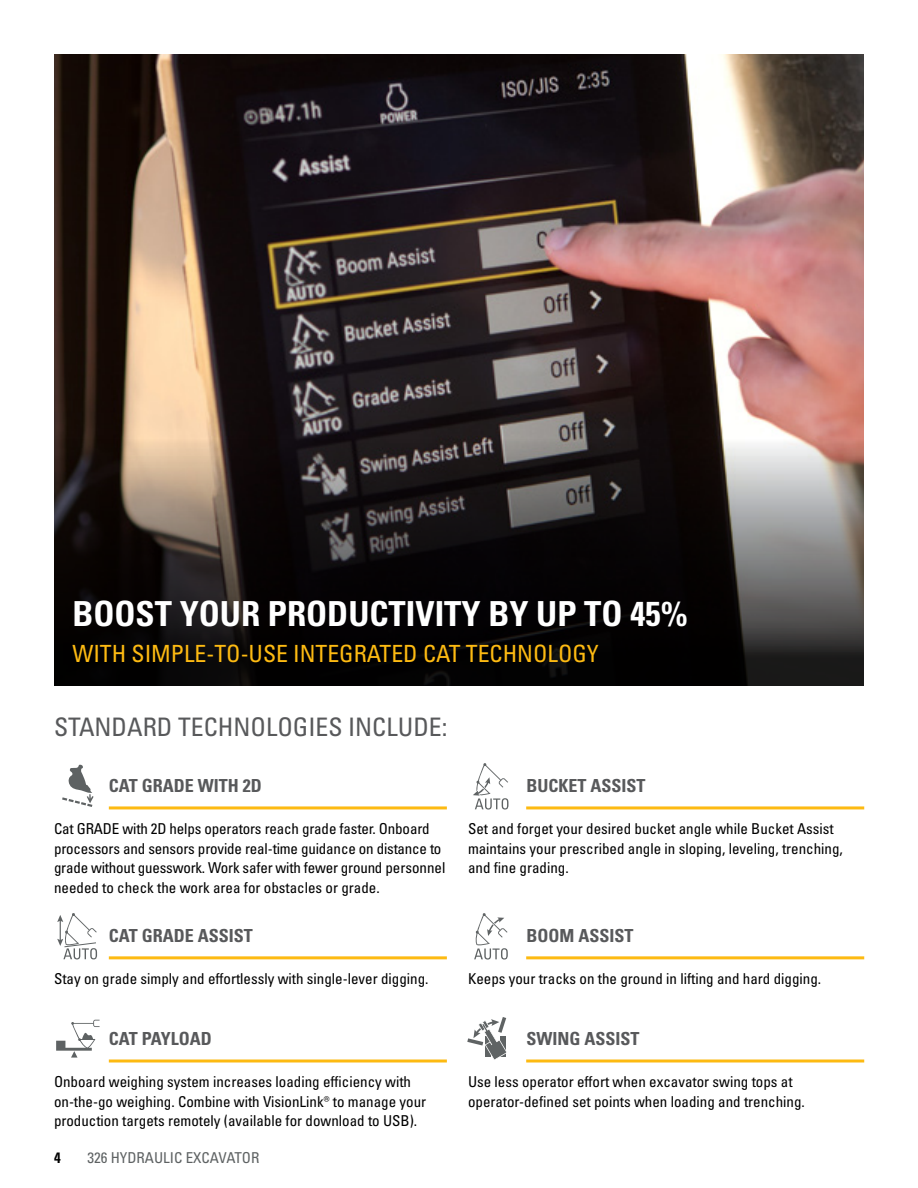
<style>
.page{position:relative;width:918px;height:1188px;background:#fff}
.page>*{position:absolute;margin:0;border:0;box-sizing:border-box;transform-origin:0 0}
.t1{font:34.5px "Univers LTCYR 67 Bold Cond";color:#fff}
.t2{font:condensed 25.5px "Univers LTCYR 57";color:#58595b}
.t3{font:condensed 23.7px "Univers LTCYR 57";color:#fdba12}
.t4{font:18px "Univers LTCYR 67 Bold Cond";color:#58595b}
.t5{font:condensed 15px/19.5px "Univers LTCYR 57";color:#000}
.t6{font:condensed 15px "Univers LTCYR 57";color:#5e6263}
.t7{font:15px "Univers LTCYR 67 Bold Cond";color:#000}
</style>
<div class="page">
<img style="left:54px;top:54px;width:810px;height:632px">
<hr style="left:109px;top:806px;width:338px;height:3px;background:#fdba12">
<hr style="left:109px;top:956px;width:338px;height:3px;background:#fdba12">
<hr style="left:526px;top:806px;width:338px;height:3px;background:#fdba12">
<hr style="left:526px;top:956px;width:338px;height:3px;background:#fdba12">
<hr style="left:109px;top:1060px;width:338px;height:3px;background:#fdba12">
<hr style="left:526px;top:1060px;width:338px;height:3px;background:#fdba12">
<svg style="left:62px;top:764px;width:32px;height:43px"></svg>
<svg style="left:57px;top:913px;width:41px;height:46px"></svg>
<svg style="left:56px;top:1020px;width:44px;height:38px"></svg>
<svg style="left:473px;top:763px;width:36px;height:47px"></svg>
<svg style="left:474px;top:913px;width:34px;height:47px"></svg>
<svg style="left:467px;top:1017px;width:40px;height:43px"></svg>
<h1 class="t1" style="left:72px;top:592px;width:617px">BOOST YOUR PRODUCTIVITY BY UP TO 45%</h1>
<h3 class="t3" style="left:72px;top:638px;width:528px">WITH SIMPLE-TO-USE INTEGRATED CAT TECHNOLOGY</h3>
<h2 class="t2" style="left:54px;top:711px;width:395px">STANDARD TECHNOLOGIES INCLUDE:</h2>
<p class="t4" style="left:109px;top:775px;width:154px">CAT GRADE WITH 2D</p>
<p class="t4" style="left:527px;top:775px;width:121px">BUCKET ASSIST</p>
<p class="t5" style="left:54px;top:819px;width:393px">Cat GRADE with 2D helps operators reach grade faster. Onboard processors and sensors provide real-time guidance on distance to grade without guesswork. Work safer with fewer ground personnel needed to check the work area for obstacles or grade.</p>
<p class="t5" style="left:468px;top:819px;width:376px">Set and forget your desired bucket angle while Bucket Assist maintains your prescribed angle in sloping, leveling, trenching, and fine grading.</p>
<p class="t4" style="left:109px;top:924px;width:145px">CAT GRADE ASSIST</p>
<p class="t4" style="left:527px;top:924px;width:109px">BOOM ASSIST</p>
<p class="t5" style="left:54px;top:969px;width:376px">Stay on grade simply and effortlessly with single-lever digging.</p>
<p class="t5" style="left:468px;top:969px;width:355px">Keeps your tracks on the ground in lifting and hard digging.</p>
<p class="t4" style="left:109px;top:1028px;width:105px">CAT PAYLOAD</p>
<p class="t4" style="left:527px;top:1028px;width:115px">SWING ASSIST</p>
<p class="t5" style="left:54px;top:1072px;width:374px">Onboard weighing system increases loading efficiency with on-the-go weighing. Combine with VisionLink® to manage your production targets remotely (available for download to USB).</p>
<p class="t5" style="left:468px;top:1072px;width:338px">Use less operator effort when excavator swing tops at operator-defined set points when loading and trenching.</p>
<p class="t7" style="left:54px;top:1148px;width:8px">4</p>
<p class="t6" style="left:87px;top:1148px;width:173px">326 HYDRAULIC EXCAVATOR</p>
</div>
